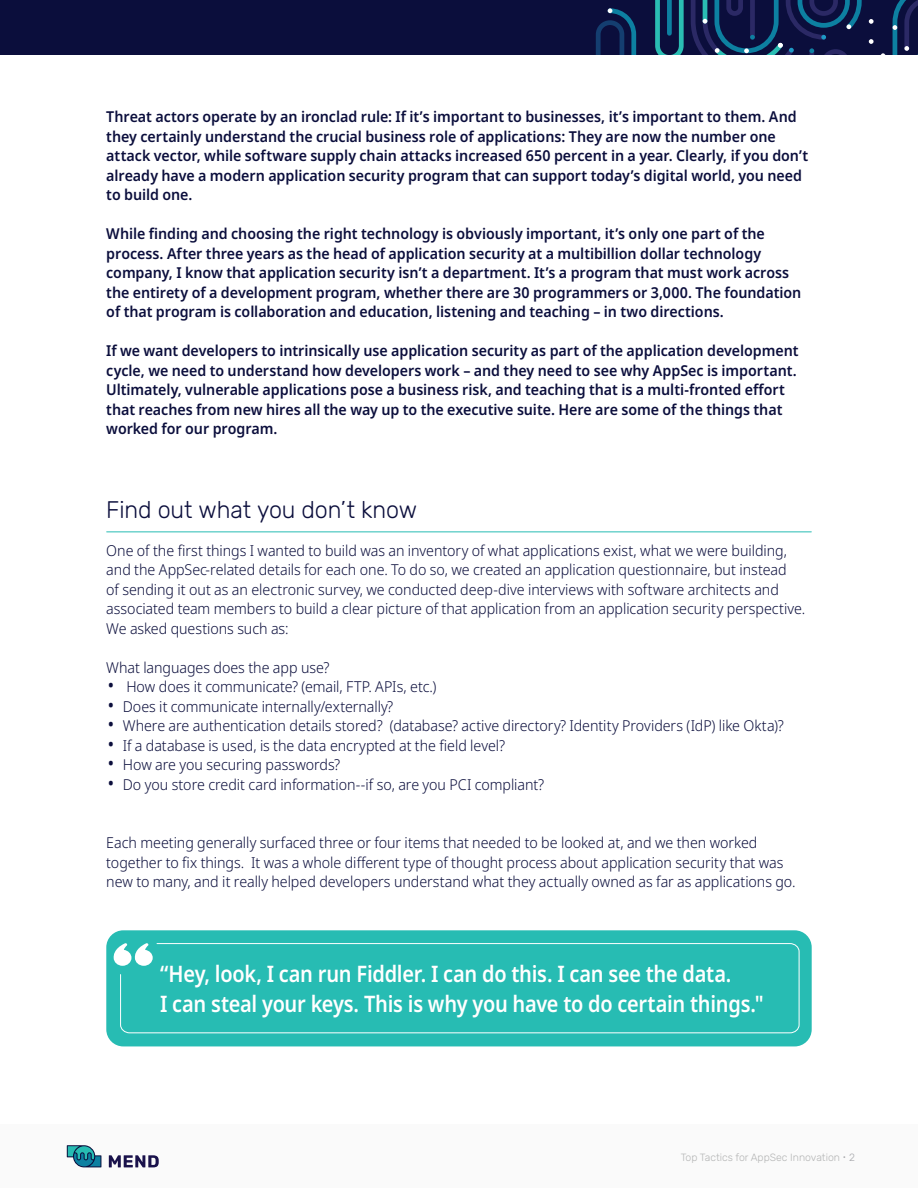
<style>
.page{position:relative;width:918px;height:1188px;background:#fff}
.page>*{position:absolute;margin:0;border:0;box-sizing:border-box;transform-origin:0 0}
.t1{font:300 27px "Open Sans";color:#0b0e3c;scale:.95 1}
.t2{font:300 24px "Rubik";letter-spacing:-.005em;color:#0b0e3c}
.t3{font:600 22.65px/30.3px "Noto Sans";letter-spacing:-.015em;color:#fff;scale:.88 1}
.t4{font:600 15px/19.5px "Noto Sans";letter-spacing:-.005em;color:#0b0e3c;scale:.95 1}
.t5{font:300 15px/19.5px "Noto Sans";letter-spacing:-.005em;color:#0b0e3c;scale:.95 1}
.t6{font:300 10.5px "Rubik";color:#b4b5b5}
.s1{font-family:"Open Sans";color:#a8a9ad}
.s2{color:#a8a9ad}
</style>
<div class="page">
<div style="left:0;top:1124px;width:918px;height:64px;background:#fafafa"></div>
<svg style="left:67px;top:1145px;width:34px;height:22px"></svg>
<svg style="left:109px;top:1155px;width:50px;height:12px"></svg>
<hr style="left:107px;top:531px;width:704px;height:1px;background:#27bcb3">
<div style="left:106px;top:930px;width:706px;height:116px;background:#27bcb3;border-radius:17px"></div>
<svg style="left:113px;top:946px;width:7px;height:20px"></svg>
<svg style="left:120px;top:943px;width:680px;height:91px"></svg>
<div style="left:0;top:0;width:918px;height:55px;background:#0b0e3c"></div>
<svg style="left:596px;top:8px;width:41px;height:47px"></svg>
<svg style="left:655px;top:0;width:263px;height:55px"></svg>
<p class="t4" style="left:106px;top:107px;width:740px">Threat actors operate by an ironclad rule If: it s’ important to businesses it, s’ important to them. And they certainly understand the crucial business role of applications: They are now the number one attack vector, while software supply chain attacks increased 650 percent in a year. Clearly if, you don t’ already have a modern application security program that can support today s’ digital world, you need to build one.</p>
<p class="t4" style="left:106px;top:224px;width:733px">While finding and choosing the right technology is obviously important it, s’ only one part of the process. After three years as the head of application security at a multibillion dollar technology company I, know that application security isn at’ department It. as’ program that must work across the entirety of a development program, whether there are 30 programmers or 3,000. The foundation of that program is collaboration and education, listening and teaching – in two directions.</p>
<p class="t4" style="left:106px;top:341px;width:730px">If we want developers to intrinsically use application security as part of the application development cycle, we need to understand how developers work – and they need to see why AppSec is important.<br>Ultimately, vulnerable applications pose a business risk, and teaching that is a multi-fronted effort that reaches from new hires all the way up to the executive suite. Here are some of the things that worked for our program.</p>
<h2 class="t2" style="left:106px;top:497px;width:312px">Find out what you don t’ know</h2>
<p class="t5" style="left:106px;top:541px;width:737px">One of the first things I wanted to build was an inventory of what applications exist, what we were building, and the AppSec-related details for each one. To do so, we created an application questionnaire, but instead<br>of sending it out as an electronic survey, we conducted deep-dive interviews with software architects and associated team members to build a clear picture of that application from an application security perspective.<br>We asked questions such as:</p>
<p class="t5" style="left:126px;top:658px;width:328px;text-indent:-20px">What languages does the app use?<br>How does it communicate? (email, FTP. APIs, etc (.</p>
<h1 class="t1" style="left:106px;top:667px;width:12px">•</h1>
<h1 class="t1" style="left:106px;top:687px;width:12px">•</h1>
<p class="t5" style="left:123px;top:697px;width:286px">Does it communicate internally/externally?</p>
<h1 class="t1" style="left:106px;top:706px;width:12px">•</h1>
<p class="t5" style="left:123px;top:716px;width:697px">Where are authentication details stored? (database? active directory? Identity Providers (IdP) like Okta ?(</p>
<h1 class="t1" style="left:106px;top:726px;width:12px">•</h1>
<p class="t5" style="left:123px;top:736px;width:404px">aIf database is used is, the data encrypted at the field level?</p>
<h1 class="t1" style="left:106px;top:745px;width:12px">•</h1>
<p class="t5" style="left:123px;top:755px;width:230px">How are you securing passwords?</p>
<h1 class="t1" style="left:106px;top:765px;width:12px">•</h1>
<p class="t5" style="left:123px;top:775px;width:445px">Do you store credit card information--if so, are you PCI compliant?</p>
<p class="t5" style="left:251px;top:833px;width:562px;text-indent:-145px">Each meeting generally surfaced three or four items that needed to be looked at, and we then worked<br>It was a whole different type of thought process about application security that was</p>
<p class="t5" style="left:106px;top:853px;width:727px">together to fix things.<br>new to many, and it really helped developers understand what they actually owned as far as applications go.</p>
<h3 class="t3" style="left:160px;top:959px;width:687px">“Hey, look I, can run Fiddler I. can do this I. can see the data.<br>I can steal your keys. This is why you have to do certain things ".</h3>
<p class="t6" style="left:681px;top:1151px;width:176px">Top Tactics for AppSec Innovation <span class="s1">•</span> <span class="s2">2</span></p>
</div>
